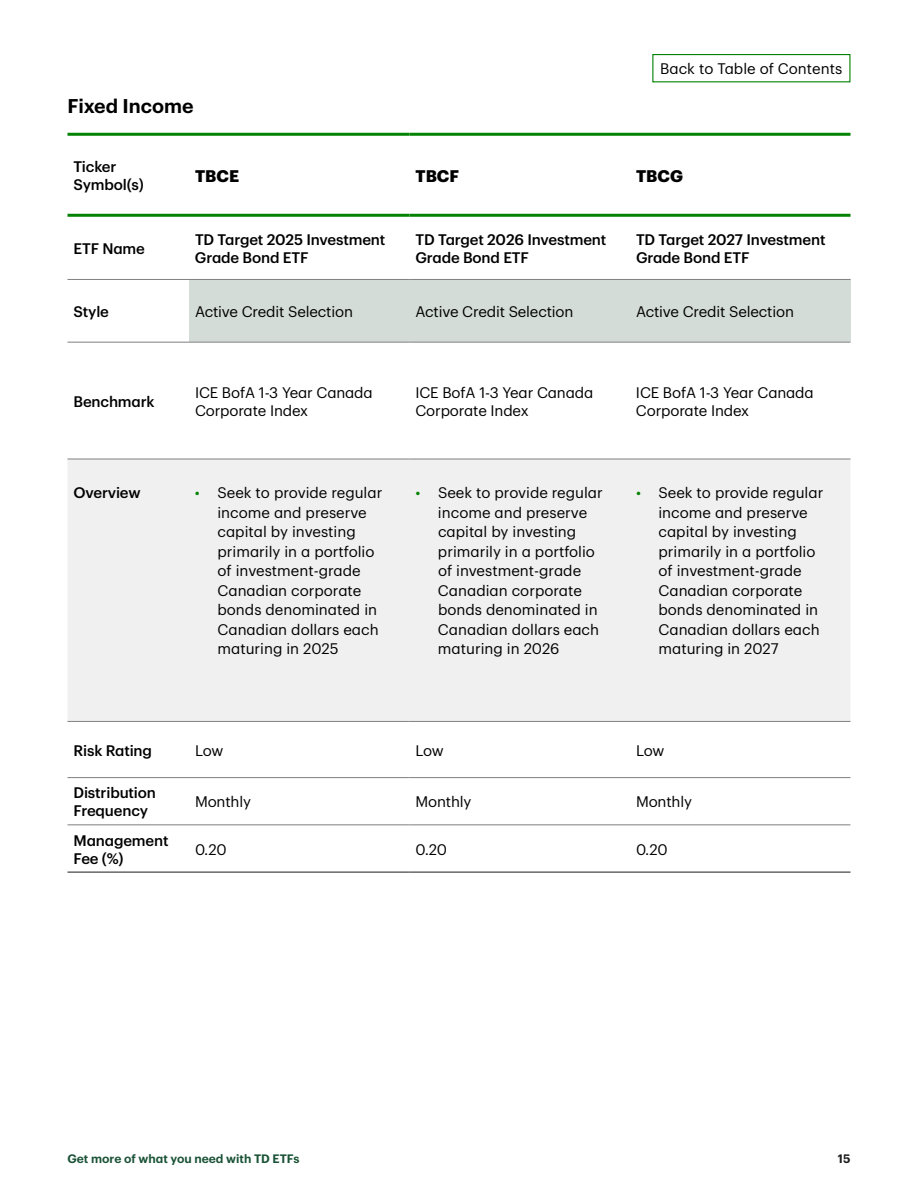
<style>
.page{position:relative;width:918px;height:1188px;background:#fff}
.page>*{position:absolute;margin:0;border:0;box-sizing:border-box;transform-origin:0 0}
.t1{font:600 19.5px "TD Graphik";color:#000}
.t2{font:700 16.5px "TD Graphik";color:#000}
.t3{font:15px/19.5px "TD Graphik";color:#000}
.t4{font:500 15px/18px "TD Graphik";letter-spacing:-.01em;color:#000}
.t5{font:600 12px "TD Graphik";color:#1a5236}
.t6{font:600 12px "TD Graphik";color:#1c1c1c}
.s1{color:#038203}
</style>
<div class="page">
<div style="left:652px;top:54px;width:198px;height:28px;border:1px solid #038203"></div>
<div style="left:189px;top:279px;width:221px;height:63px;background:#d3dcd7"></div>
<div style="left:410px;top:279px;width:220px;height:63px;background:#d3dcd7"></div>
<div style="left:630px;top:279px;width:220px;height:63px;background:#d3dcd7"></div>
<div style="left:68px;top:460px;width:782px;height:261px;background:#f0f0f0"></div>
<hr style="left:189px;top:721px;width:221px;height:1px;background:#808080">
<hr style="left:410px;top:721px;width:220px;height:1px;background:#808080">
<hr style="left:630px;top:721px;width:220px;height:1px;background:#808080">
<hr style="left:68px;top:133px;width:121px;height:3px;background:#038203">
<hr style="left:189px;top:133px;width:221px;height:3px;background:#038203">
<hr style="left:410px;top:133px;width:220px;height:3px;background:#038203">
<hr style="left:630px;top:133px;width:220px;height:3px;background:#038203">
<hr style="left:68px;top:214px;width:121px;height:3px;background:#038203">
<hr style="left:189px;top:214px;width:221px;height:3px;background:#038203">
<hr style="left:410px;top:214px;width:220px;height:3px;background:#038203">
<hr style="left:630px;top:214px;width:220px;height:3px;background:#038203">
<hr style="left:68px;top:342px;width:121px;height:1px;background:#808080">
<hr style="left:189px;top:342px;width:221px;height:1px;background:#808080">
<hr style="left:410px;top:342px;width:220px;height:1px;background:#808080">
<hr style="left:630px;top:342px;width:220px;height:1px;background:#808080">
<hr style="left:189px;top:459px;width:221px;height:1px;background:#808080">
<hr style="left:410px;top:459px;width:220px;height:1px;background:#808080">
<hr style="left:630px;top:459px;width:220px;height:1px;background:#808080">
<hr style="left:189px;top:279px;width:221px;height:1px;background:#808080">
<hr style="left:410px;top:279px;width:220px;height:1px;background:#808080">
<hr style="left:630px;top:279px;width:220px;height:1px;background:#808080">
<hr style="left:189px;top:777px;width:221px;height:1px;background:#808080">
<hr style="left:410px;top:777px;width:220px;height:1px;background:#808080">
<hr style="left:630px;top:777px;width:220px;height:1px;background:#808080">
<hr style="left:68px;top:459px;width:121px;height:1px;background:#808080">
<hr style="left:68px;top:721px;width:121px;height:1px;background:#808080">
<hr style="left:68px;top:777px;width:121px;height:1px;background:#808080">
<hr style="left:68px;top:279px;width:121px;height:1px;background:#808080">
<hr style="left:68px;top:825px;width:121px;height:1px;background:#808080">
<hr style="left:189px;top:825px;width:221px;height:1px;background:#808080">
<hr style="left:410px;top:825px;width:220px;height:1px;background:#808080">
<hr style="left:630px;top:825px;width:220px;height:1px;background:#808080">
<hr style="left:68px;top:872px;width:121px;height:1px;background:#1a1a1a">
<hr style="left:189px;top:872px;width:221px;height:1px;background:#1a1a1a">
<hr style="left:410px;top:872px;width:220px;height:1px;background:#1a1a1a">
<hr style="left:630px;top:872px;width:220px;height:1px;background:#1a1a1a">
<h3 class="t1" style="left:68px;top:91px;width:127px">Fixed Income</h3>
<p class="t3" style="left:660px;top:58px;width:184px">Back to Table of Contents</p>
<p class="t4" style="left:74px;top:156px;width:72px">Ticker<br>Symbol(s)</p>
<p class="t2" style="left:195px;top:163px;width:46px">TBCE</p>
<p class="t2" style="left:416px;top:163px;width:45px">TBCF</p>
<p class="t2" style="left:636px;top:163px;width:48px">TBCG</p>
<p class="t4" style="left:74px;top:239px;width:73px">ETF Name</p>
<p class="t4" style="left:195px;top:230px;width:192px">TD Target 2025 Investment<br>Grade Bond ETF</p>
<p class="t4" style="left:416px;top:230px;width:192px">TD Target 2026 Investment<br>Grade Bond ETF</p>
<p class="t4" style="left:636px;top:230px;width:191px">TD Target 2027 Investment<br>Grade Bond ETF</p>
<p class="t4" style="left:74px;top:301px;width:37px">Style</p>
<p class="t3" style="left:195px;top:301px;width:159px">Active Credit Selection</p>
<p class="t3" style="left:416px;top:301px;width:159px">Active Credit Selection</p>
<p class="t3" style="left:636px;top:301px;width:159px">Active Credit Selection</p>
<p class="t4" style="left:74px;top:391px;width:83px">Benchmark</p>
<p class="t3" style="left:195px;top:382px;width:179px;line-height:18px">ICE BofA 1-3 Year Canada<br>Corporate Index</p>
<p class="t3" style="left:415px;top:382px;width:179px;line-height:18px">ICE BofA 1-3 Year Canada<br>Corporate Index</p>
<p class="t3" style="left:636px;top:382px;width:179px;line-height:18px">ICE BofA 1-3 Year Canada<br>Corporate Index</p>
<p class="t4" style="left:73px;top:483px;width:69px">Overview</p>
<p class="t3" style="left:218px;top:482px;width:166px;text-indent:-23px"><span class="s1">•</span> Seek to provide regular income and preserve capital by investing primarily in a portfolio of investment-grade<br>Canadian corporate bonds denominated in<br>Canadian dollars each maturing in 2025</p>
<p class="t3" style="left:438px;top:482px;width:166px;text-indent:-22px"><span class="s1">•</span> Seek to provide regular income and preserve capital by investing primarily in a portfolio of investment-grade<br>Canadian corporate bonds denominated in<br>Canadian dollars each maturing in 2026</p>
<p class="t3" style="left:658px;top:482px;width:166px;text-indent:-22px"><span class="s1">•</span> Seek to provide regular income and preserve capital by investing primarily in a portfolio of investment-grade<br>Canadian corporate bonds denominated in<br>Canadian dollars each maturing in 2027</p>
<p class="t4" style="left:74px;top:740px;width:80px">Risk Rating</p>
<p class="t3" style="left:195px;top:739px;width:30px">Low</p>
<p class="t3" style="left:416px;top:739px;width:30px">Low</p>
<p class="t3" style="left:636px;top:739px;width:30px">Low</p>
<p class="t4" style="left:74px;top:783px;width:84px">Distribution<br>Frequency</p>
<p class="t3" style="left:195px;top:791px;width:58px">Monthly</p>
<p class="t3" style="left:416px;top:791px;width:58px">Monthly</p>
<p class="t3" style="left:636px;top:791px;width:58px">Monthly</p>
<p class="t4" style="left:74px;top:830px;width:97px">Management<br>Fee (%)</p>
<p class="t3" style="left:195px;top:838px;width:33px">0.20</p>
<p class="t3" style="left:416px;top:838px;width:33px">0.20</p>
<p class="t3" style="left:636px;top:838px;width:33px">0.20</p>
<p class="t5" style="left:68px;top:1150px;width:234px">Get more of what you need with TD ETFs</p>
<p class="t6" style="left:838px;top:1150px;width:14px">15</p>
</div>
